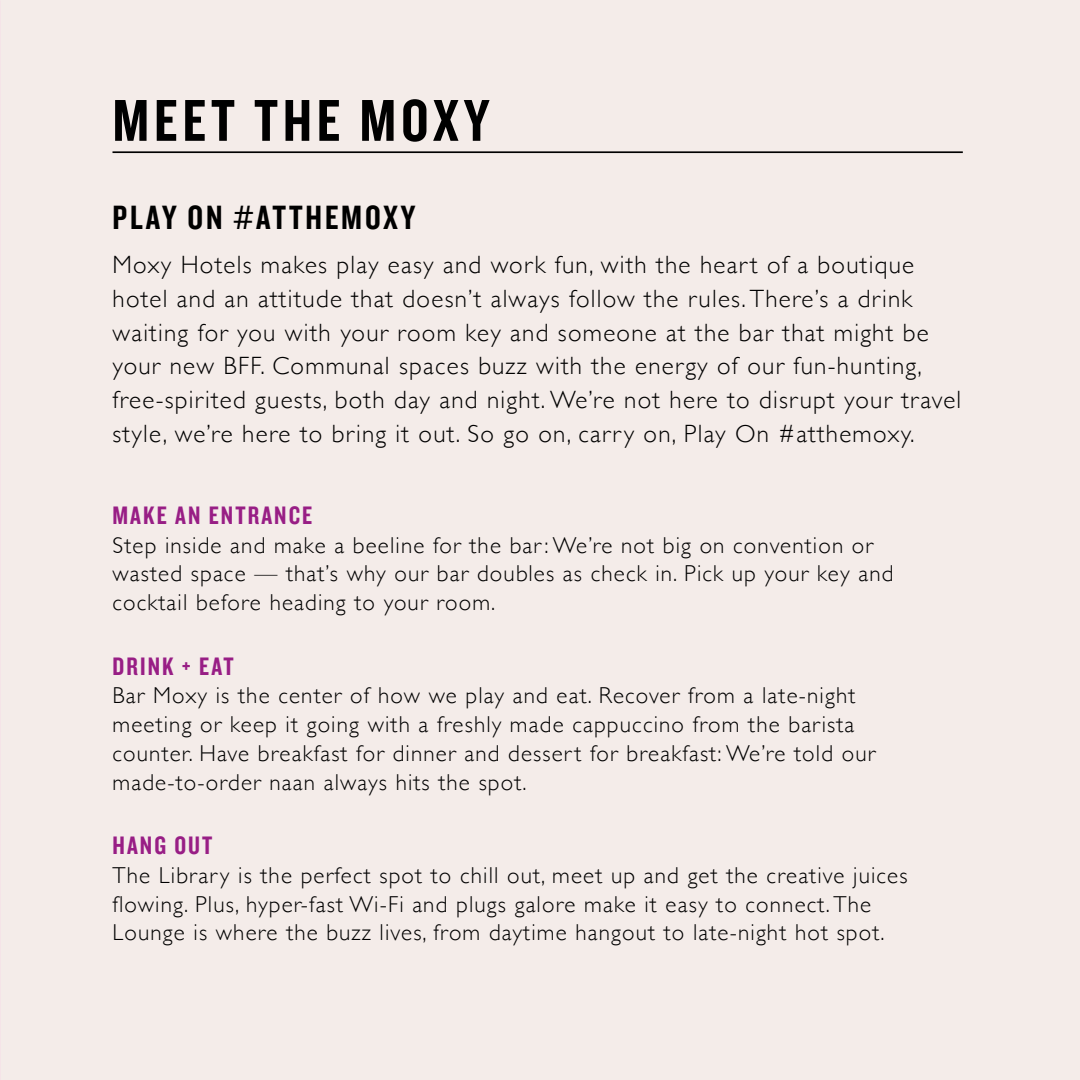
<style>
.page{position:relative;width:1080px;height:1080px;background:#f4ece9}
.page>*{position:absolute;margin:0;border:0;box-sizing:border-box;transform-origin:0 0}
.t1{font:61.25px "Knockout HTF49 Liteweight";letter-spacing:.08em;color:#000}
.t2{font:35px "Knockout HTF49 Liteweight";letter-spacing:.08em;color:#000}
.t3{font:26.25px "Knockout HTF49 Liteweight";letter-spacing:.08em;color:#981e85}
.t4{font:300 25px/33.8px "Gill Sans";letter-spacing:.05em;color:#000}
.t5{font:300 23px/28.8px "Gill Sans";letter-spacing:.05em;color:#000}
</style>
<div class="page">
<hr style="left:112px;top:151px;width:851px;height:2px;background:#000">
<h1 class="t1" style="left:112px;top:89px;width:378px">MEET THE MOXY</h1>
<h2 class="t2" style="left:112px;top:200px;width:304px">PLAY ON #ATTHEMOXY</h2>
<p class="t4" style="left:112px;top:247px;width:850px">Moxy Hotels makes play easy and work fun, with the heart of a boutique hotel and an attitude that doesn’t always follow the rules. There’s a drink waiting for you with your room key and someone at the bar that might be your new BFF. Communal spaces buzz with the energy of our fun-hunting, free-spirited guests, both day and night. We’re not here to disrupt your travel style, we’re here to bring it out. So go on, carry on, Play On #atthemoxy.</p>
<p class="t3" style="left:112px;top:502px;width:201px">MAKE AN ENTRANCE</p>
<p class="t5" style="left:112px;top:530px;width:782px">Step inside and make a beeline for the bar: We’re not big on convention or wasted space — that’s why our bar doubles as check in. Pick up your key and cocktail before heading to your room.</p>
<p class="t3" style="left:112px;top:653px;width:123px">DRINK + EAT</p>
<p class="t5" style="left:112px;top:680px;width:764px">Bar Moxy is the center of how we play and eat. Recover from a late-night meeting or keep it going with a freshly made cappuccino from the barista counter. Have breakfast for dinner and dessert for breakfast: We’re told our made-to-order naan always hits the spot.</p>
<p class="t3" style="left:112px;top:832px;width:102px">HANG OUT</p>
<p class="t5" style="left:112px;top:860px;width:797px">The Library is the perfect spot to chill out, meet up and get the creative juices flowing. Plus, hyper-fast Wi-Fi and plugs galore make it easy to connect. The<br>Lounge is where the buzz lives, from daytime hangout to late-night hot spot.</p>
</div>
